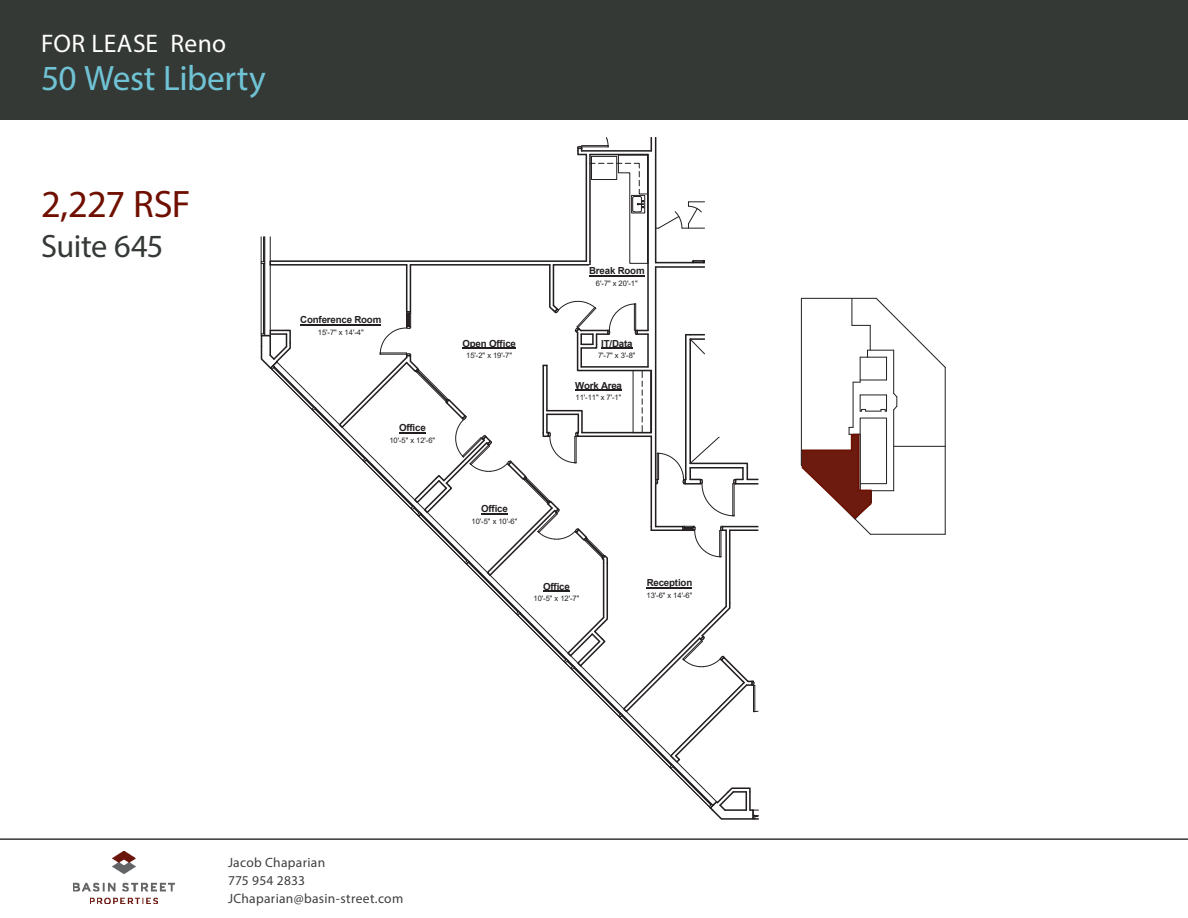
<style>
.page{position:relative;width:1188px;height:918px;background:#fff}
.page>*{position:absolute;margin:0;border:0;box-sizing:border-box;transform-origin:0 0}
.t1{font:38.4px "Myriad Pro";letter-spacing:-.02em;color:#6f0f00}
.t2{font:35.4px "Myriad Pro";letter-spacing:-.01em;color:#6fc3d5}
.t3{font:32.4px "Myriad Pro";letter-spacing:-.015em;color:#353935}
.t4{font:25.5px "Myriad Pro";letter-spacing:.01em;color:#fff}
.t5{font:13.5px/18px "Myriad Pro";letter-spacing:.02em;color:#3e3e3f}
.t6{font:700 9.75px "Arial";letter-spacing:-.015em;color:#231f20}
.t7{font:7.5px "Arial";letter-spacing:-.005em;color:#231f20}
</style>
<div class="page">
<img style="left:73px;top:852px;width:102px;height:51px">
<div style="left:0;top:0;width:1188px;height:120px;background:#353935"></div>
<hr style="left:0;top:838px;width:1188px;height:2px;background:#353935">
<svg style="left:260px;top:137px;width:498px;height:683px"></svg>
<div style="left:533px;top:595px;width:46px;height:8px;background:#fff"></div>
<div style="left:647px;top:578px;width:45px;height:10px;background:#fff"></div>
<hr style="left:647px;top:587px;width:45px;height:1px;background:#231f20">
<div style="left:646px;top:591px;width:46px;height:9px;background:#fff"></div>
<div style="left:463px;top:338px;width:53px;height:11px;background:#fff"></div>
<hr style="left:463px;top:348px;width:53px;height:1px;background:#231f20">
<div style="left:466px;top:351px;width:46px;height:9px;background:#fff"></div>
<div style="left:300px;top:315px;width:81px;height:11px;background:#fff"></div>
<hr style="left:300px;top:325px;width:81px;height:1px;background:#231f20">
<div style="left:318px;top:328px;width:46px;height:9px;background:#fff"></div>
<div style="left:575px;top:380px;width:47px;height:11px;background:#fff"></div>
<hr style="left:575px;top:390px;width:47px;height:1px;background:#231f20">
<div style="left:576px;top:394px;width:45px;height:8px;background:#fff"></div>
<div style="left:601px;top:338px;width:32px;height:11px;background:#fff"></div>
<hr style="left:601px;top:348px;width:32px;height:1px;background:#231f20">
<div style="left:598px;top:351px;width:38px;height:9px;background:#fff"></div>
<hr style="left:894px;top:446px;width:51px;height:1px;background:#231f20">
<hr style="left:945px;top:367px;width:1px;height:167px;background:#231f20">
<hr style="left:870px;top:534px;width:75px;height:1px;background:#231f20">
<hr style="left:801px;top:298px;width:1px;height:167px;background:#231f20">
<hr style="left:801px;top:298px;width:75px;height:1px;background:#231f20">
<svg style="left:860px;top:395px;width:27px;height:17px"></svg>
<hr style="left:893px;top:350px;width:1px;height:43px;background:#231f20">
<svg style="left:893px;top:393px;width:5px;height:17px"></svg>
<hr style="left:893px;top:410px;width:1px;height:81px;background:#231f20">
<hr style="left:860px;top:490px;width:34px;height:1px;background:#231f20">
<hr style="left:853px;top:382px;width:1px;height:45px;background:#231f20">
<svg style="left:852px;top:298px;width:94px;height:85px"></svg>
<svg style="left:800px;top:418px;width:87px;height:117px"></svg>
<h3 class="t4" style="left:41px;top:28px;width:187px">FOR LEASE Reno</h3>
<h2 class="t2" style="left:41px;top:57px;width:226px">50 West Liberty</h2>
<h1 class="t1" style="left:41px;top:180px;width:151px">2,227 RSF</h1>
<h3 class="t3" style="left:41px;top:227px;width:124px">Suite 645</h3>
<h3 class="t6" style="left:300px;top:313px;width:83px">Conference Room</h3>
<p class="t7" style="left:318px;top:327px;width:47px">15'-7" x 14'-4"</p>
<h3 class="t6" style="left:399px;top:421px;width:28px">Office</h3>
<p class="t7" style="left:389px;top:435px;width:47px">10'-5" x 12'-6"</p>
<h3 class="t6" style="left:463px;top:336px;width:55px">Open Office</h3>
<p class="t7" style="left:466px;top:350px;width:47px">15'-2" x 19'-7"</p>
<h3 class="t6" style="left:589px;top:264px;width:57px">Break Room</h3>
<p class="t7" style="left:596px;top:278px;width:43px">6'-7" x 20'-1"</p>
<h3 class="t6" style="left:601px;top:336px;width:33px">IT/Data</h3>
<p class="t7" style="left:598px;top:350px;width:39px">7'-7" x 3'-8"</p>
<h3 class="t6" style="left:575px;top:379px;width:48px">Work Area</h3>
<p class="t7" style="left:576px;top:393px;width:47px">11'-11" x 7'-1"</p>
<h3 class="t6" style="left:481px;top:502px;width:28px">Office</h3>
<p class="t7" style="left:472px;top:516px;width:47px">10'-5" x 10'-6"</p>
<h3 class="t6" style="left:543px;top:580px;width:28px">Office</h3>
<p class="t7" style="left:533px;top:594px;width:47px">10'-5" x 12'-7"</p>
<h3 class="t6" style="left:647px;top:576px;width:47px">Reception</h3>
<p class="t7" style="left:646px;top:590px;width:47px">13'-6" x 14'-6"</p>
<h3 class="t5" style="left:228px;top:854px;width:177px">Jacob Chaparian<br>775 954 2833<br>JChaparian@basin-street.com</h3>
</div>
